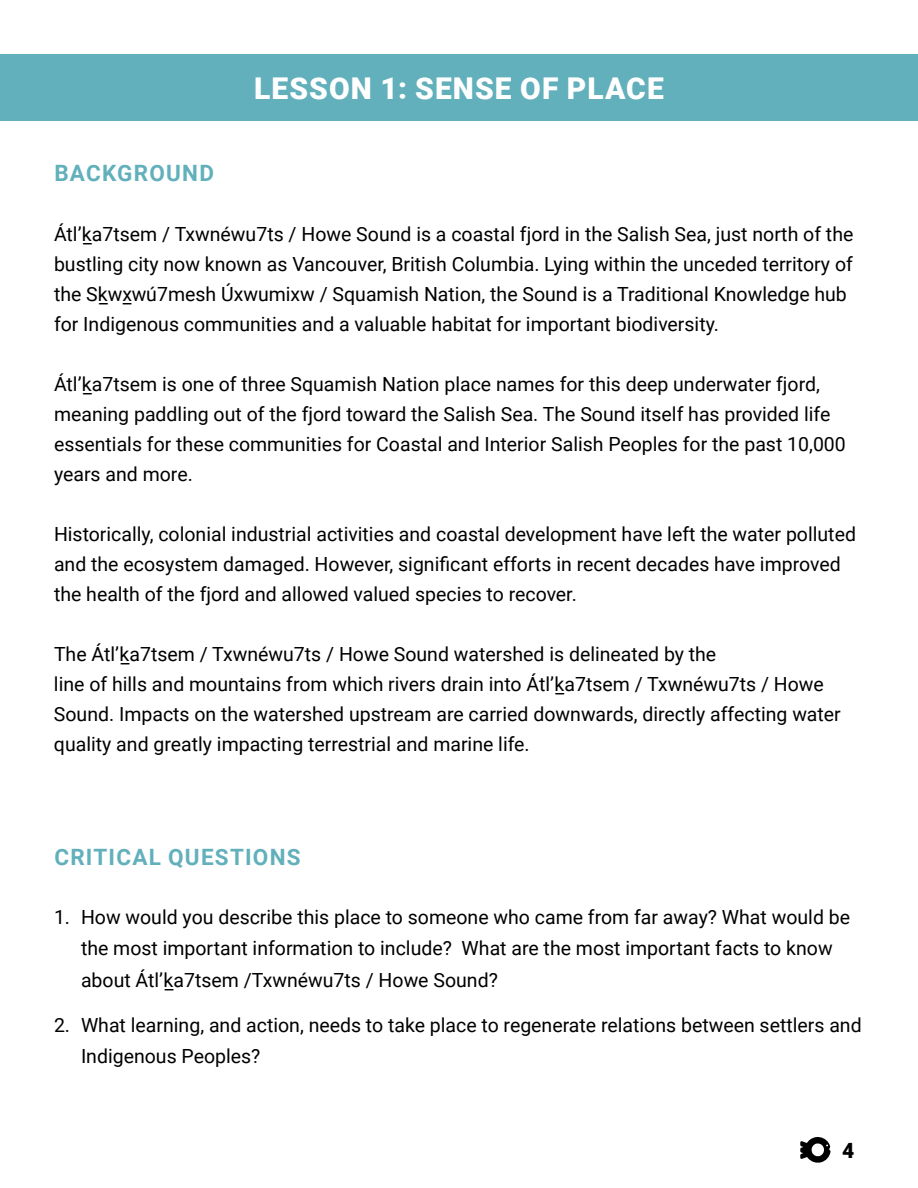
<style>
.page{position:relative;width:918px;height:1188px;background:#fff}
.page>*{position:absolute;margin:0;border:0;box-sizing:border-box;transform-origin:0 0}
.t1{font:900 30px "Roboto";letter-spacing:.035em;color:#fff}
.t2{font:700 22.5px "Roboto";letter-spacing:.055em;color:#61b0bb}
.t3{font:900 21px "Roboto";color:#000}
.t4{font:19.5px/30px "Roboto";color:#000}
</style>
<div class="page">
<div style="left:0;top:54px;width:918px;height:67px;background:#61b0bb"></div>
<svg style="left:800px;top:1137px;width:31px;height:26px"></svg>
<p class="t2" style="left:54px;top:157px;width:161px">BACKGROUND</p>
<h1 class="t1" style="left:254px;top:67px;width:411px">LESSON 1: SENSE OF PLACE</h1>
<p class="t4" style="left:54px;top:218px;width:801px">Átl’k_a7tsem / Txwnéwu7ts / Howe Sound is a coastal fjord in the Salish Sea, just north of the bustling city now known as Vancouver, British Columbia. Lying within the unceded territory of the Sk_wx_wú7mesh Úxwumixw / Squamish Nation, the Sound is a Traditional Knowledge hub for Indigenous communities and a valuable habitat for important biodiversity.</p>
<p class="t4" style="left:54px;top:368px;width:793px">Átl’k_a7tsem is one of three Squamish Nation place names for this deep underwater fjord, meaning paddling out of the fjord toward the Salish Sea. The Sound itself has provided life essentials for these communities for Coastal and Interior Salish Peoples for the past 10,000 years and more.</p>
<p class="t4" style="left:54px;top:518px;width:804px">Historically, colonial industrial activities and coastal development have left the water polluted and the ecosystem damaged. However, significant efforts in recent decades have improved the health of the fjord and allowed valued species to recover.</p>
<p class="t4" style="left:54px;top:638px;width:788px">The Átl’k_a7tsem / Txwnéwu7ts / Howe Sound watershed is delineated by the<br>line of hills and mountains from which rivers drain into Átl’k_a7tsem / Txwnéwu7ts / Howe Sound. Impacts on the watershed upstream are carried downwards, directly affecting water quality and greatly impacting terrestrial and marine life.</p>
<p class="t2" style="left:54px;top:841px;width:248px">CRITICAL QUESTIONS</p>
<p class="t4" style="left:81px;top:900px;width:771px;line-height:31.5px;text-indent:-27px">1. How would you describe this place to someone who came from far away? What would be the most important information to include? What are the most important facts to know about Átl’k_a7tsem /Txwnéwu7ts / Howe Sound?</p>
<p class="t4" style="left:81px;top:1008px;width:782px;line-height:31.5px;text-indent:-27px">2. What learning, and action, needs to take place to regenerate relations between settlers and<br>Indigenous Peoples?</p>
<p class="t3" style="left:842px;top:1135px;width:14px">4</p>
</div>
